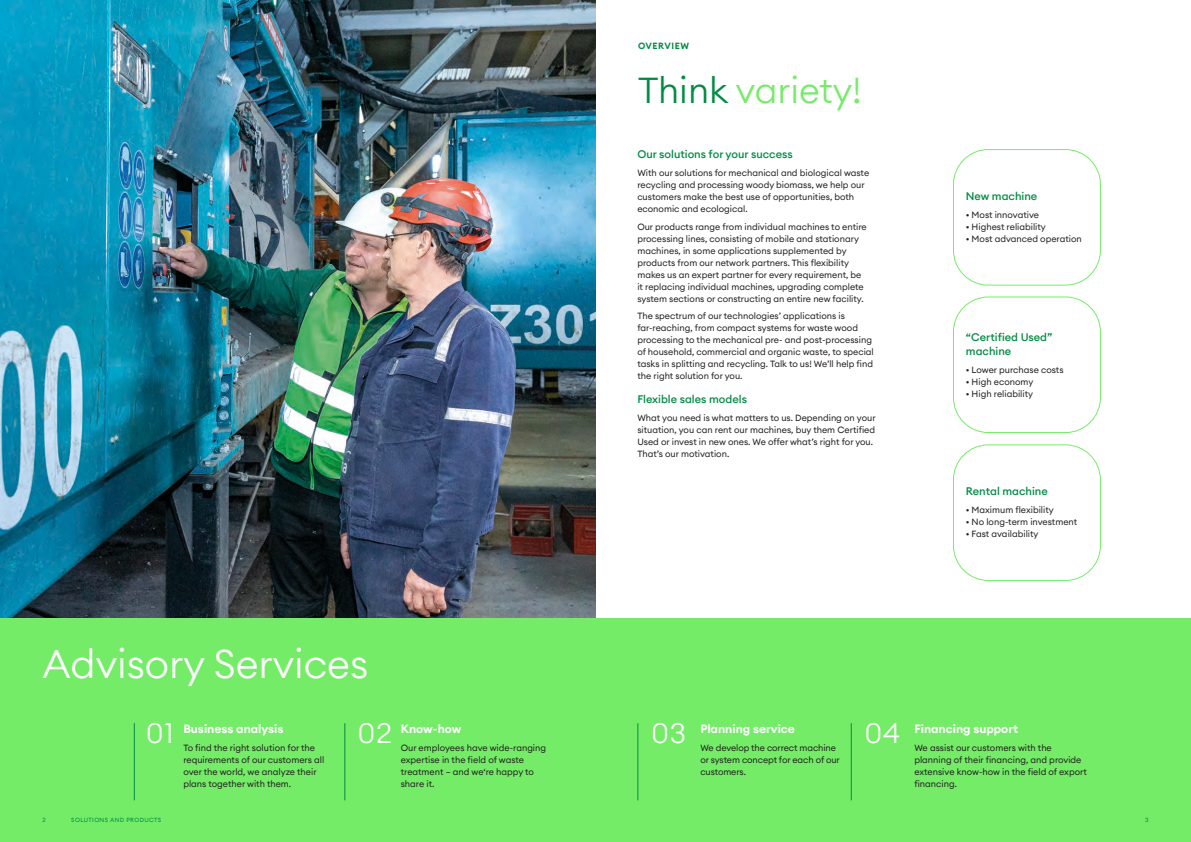
<style>
.page{position:relative;width:1191px;height:842px;background:#fff}
.page>*{position:absolute;margin:0;border:0;box-sizing:border-box;transform-origin:0 0}
.HL_36_36{font:300 39.8px "Euclid Circular A";color:#fff}
.HL_36_36-2{font:300 36px "Euclid Circular A";color:#75ec68}
.HL_36_36-3{font:300 28px "Euclid Circular A";letter-spacing:.04em;color:#fff}
.Subline_12_14{font:600 12px "Euclid Circular A";color:#fff}
.Subline_12_14-2{font:500 11px "Euclid Circular A";color:#008b43}
.Text_9_12{font:500 11px/14px "Euclid Circular A";color:#008b43}
.Grundschrift{font:9px/12px "Euclid Circular A";color:#231f20}
.Text_9_12-2{font:9px/12px "Euclid Circular A";color:#231f20}
.Subline_12_14-3{font:9px/12px "Euclid Circular A";color:#231f20}
.Subline_Bold_9_12{font:600 9px "Euclid Circular A";letter-spacing:.06em;color:#008b43}
.Footer_Left{font:6px "Euclid Circular A";letter-spacing:.06em;color:#008b43}
.Footer_Right{font:6px "Euclid Circular A";color:#008b43}
.s1{color:#008b43}
</style>
<div class="page">
<img style="left:0;top:0;width:595px;height:618px">
<div style="left:0;top:618px;width:1191px;height:224px;background:#75ec68"></div>
<hr style="left:345px;top:723px;width:1px;height:77px;background:#008b43">
<hr style="left:637px;top:723px;width:1px;height:77px;background:#008b43">
<hr style="left:134px;top:723px;width:1px;height:77px;background:#008b43">
<hr style="left:851px;top:723px;width:1px;height:77px;background:#008b43">
<div style="left:953px;top:297px;width:147px;height:136px;border:1px solid #75ec68;border-radius:35px"></div>
<div style="left:953px;top:149px;width:147px;height:136px;border:1px solid #75ec68;border-radius:35px"></div>
<div style="left:953px;top:445px;width:147px;height:136px;border:1px solid #75ec68;border-radius:35px"></div>
<p class="Subline_Bold_9_12" style="left:638px;top:40px;width:52px">OVERVIEW</p>
<p class="HL_36_36-2" style="left:638px;top:67px;width:225px"><span class="s1">Think</span> variety!</p>
<p class="Subline_12_14-2" style="left:637px;top:147px;width:157px">Our solutions for your success</p>
<p class="Grundschrift" style="left:637px;top:167px;width:233px">With our solutions for mechanical and biological waste recycling and processing woody biomass, we help our customers make the best use of opportunities, both economic and ecological.</p>
<p class="Grundschrift" style="left:637px;top:220px;width:231px">Our products range from individual machines to entire processing lines, consisting of mobile and stationary machines, in some applications supplemented by products from our network partners. This flexibility makes us an expert partner for every requirement, be it replacing individual machines, upgrading complete system sections or constructing an entire new facility.</p>
<p class="Grundschrift" style="left:637px;top:310px;width:238px">The spectrum of our technologies’ applications is far-reaching, from compact systems for waste wood processing to the mechanical pre- and post-processing of household, commercial and organic waste, to special tasks in splitting and recycling. Talk to us! We’ll help find the right solution for you.</p>
<p class="Subline_12_14-2" style="left:637px;top:392px;width:111px">Flexible sales models</p>
<p class="Grundschrift" style="left:637px;top:412px;width:240px">What you need is what matters to us. Depending on your situation, you can rent our machines, buy them Certified Used or invest in new ones. We offer what’s right for you.<br>That’s our motivation.</p>
<p class="Text_9_12" style="left:966px;top:189px;width:73px">New machine</p>
<p class="Grundschrift" style="left:966px;top:209px;width:75px">• Most innovative</p>
<p class="Grundschrift" style="left:966px;top:221px;width:81px">• Highest reliability</p>
<p class="Grundschrift" style="left:966px;top:233px;width:117px">• Most advanced operation</p>
<p class="Text_9_12" style="left:966px;top:330px;width:88px">“Certified Used” machine</p>
<p class="Grundschrift" style="left:966px;top:364px;width:99px">• Lower purchase costs</p>
<p class="Grundschrift" style="left:966px;top:376px;width:69px">• High economy</p>
<p class="Grundschrift" style="left:966px;top:388px;width:69px">• High reliability</p>
<p class="Text_9_12" style="left:966px;top:484px;width:83px">Rental machine</p>
<p class="Grundschrift" style="left:966px;top:504px;width:89px">• Maximum flexibility</p>
<p class="Grundschrift" style="left:966px;top:516px;width:113px">• No long-term investment</p>
<p class="Grundschrift" style="left:966px;top:528px;width:74px">• Fast availability</p>
<p class="HL_36_36" style="left:43px;top:639px;width:327px">Advisory Services</p>
<p class="Subline_12_14" style="left:183px;top:721px;width:102px">Business analysis</p>
<p class="Text_9_12-2" style="left:183px;top:741px;width:142px">To find the right solution for the requirements of our customers all over the world, we analyze their plans together with them.</p>
<p class="HL_36_36-3" style="left:146px;top:715px;width:29px">01</p>
<p class="HL_36_36-3" style="left:358px;top:715px;width:35px">02</p>
<p class="HL_36_36-3" style="left:651px;top:715px;width:36px">03</p>
<p class="HL_36_36-3" style="left:864px;top:715px;width:37px">04</p>
<p class="Subline_12_14" style="left:700px;top:721px;width:96px">Planning service</p>
<p class="Text_9_12-2" style="left:700px;top:741px;width:141px">We develop the correct machine or system concept for each of our customers.</p>
<p class="Subline_12_14" style="left:401px;top:721px;width:62px">Know-how</p>
<p class="Text_9_12-2" style="left:401px;top:741px;width:147px">Our employees have wide-ranging expertise in the field of waste treatment – and we‘re happy to share it.</p>
<p class="Footer_Left" style="left:43px;top:816px;width:5px">2</p>
<p class="Footer_Left" style="left:71px;top:816px;width:91px">SOLUTIONS AND PRODUCTS</p>
<p class="Subline_12_14" style="left:914px;top:721px;width:105px">Financing support</p>
<p class="Subline_12_14-3" style="left:914px;top:741px;width:174px">We assist our customers with the planning of their financing, and provide extensive know-how in the field of export financing.</p>
<p class="Footer_Right" style="left:1145px;top:816px;width:5px">3</p>
</div>
